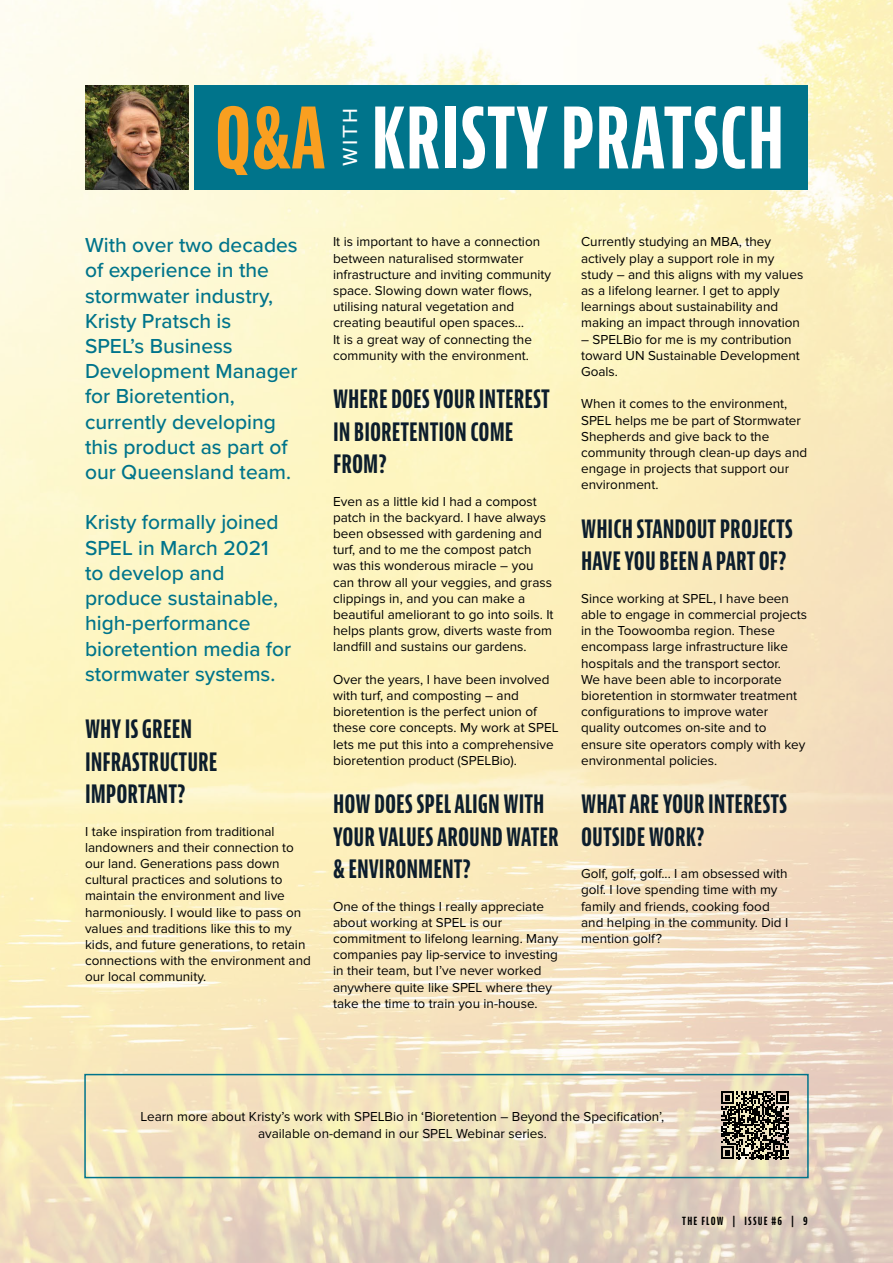
<style>
.page{position:relative;width:893px;height:1263px;background:#fff}
.page>*{position:absolute;margin:0;border:0;box-sizing:border-box;transform-origin:0 0}
.t1{font:700 extra-condensed 90px "Bernina Sans";color:#fff}
.t2{font:700 extra-condensed 90px "Bernina Sans";color:#f99f20}
.t3{font:700 extra-condensed 27px/32.4px "Bernina Sans";color:#0c1d2c}
.t4{font:500 21px/25.2px "Proxima Nova";color:#00748b}
.t5{font:21px "Effra";color:#fff}
.t6{font:13.5px/16.2px "Proxima Nova";color:#000}
.t7{font:700 extra-condensed 12px "Bernina Sans";letter-spacing:.1em;color:#000}
</style>
<div class="page">
<img style="left:0;top:0;width:893px;height:1263px">
<img style="left:0;top:0;width:1px;height:590px">
<div style="left:194px;top:85px;width:614px;height:105px;background:#00748b"></div>
<img style="left:85px;top:85px;width:103px;height:105px">
<div style="left:84px;top:1074px;width:725px;height:104px;border:2px solid #00748b"></div>
<svg style="left:721px;top:1091px;width:68px;height:68px;background:#605b4f"></svg>
<h1 class="t2" style="left:215px;top:84px;width:112px">Q&amp;A</h1>
<h3 class="t5" style="left:338px;top:166px;width:59px;rotate:-90deg">WITH</h3>
<h1 class="t1" style="left:371px;top:84px;width:415px">KRISTY PRATSCH</h1>
<h3 class="t4" style="left:85px;top:232px;width:214px">With over two decades of experience in the stormwater industry,<br>Kristy Pratsch is<br>SPEL’s Business<br>Development Manager for Bioretention, currently developing this product as part of our Queensland team.</h3>
<h3 class="t4" style="left:85px;top:509px;width:208px">Kristy formally joined<br>SPEL in March 2021 to develop and produce sustainable, high-performance bioretention media for stormwater systems.</h3>
<h2 class="t3" style="left:85px;top:713px;width:134px">WHY IS GREEN<br>INFRASTRUCTURE<br>IMPORTANT?</h2>
<p class="t6" style="left:85px;top:823px;width:227px">I take inspiration from traditional landowners and their connection to our land. Generations pass down cultural practices and solutions to maintain the environment and live harmoniously. I would like to pass on values and traditions like this to my kids, and future generations, to retain connections with the environment and our local community.</p>
<p class="t6" style="left:333px;top:234px;width:219px">It is important to have a connection between naturalised stormwater infrastructure and inviting community space. Slowing down water flows, utilising natural vegetation and creating beautiful open spaces…<br>It is a great way of connecting the community with the environment.</p>
<h2 class="t3" style="left:333px;top:383px;width:218px">WHERE DOES YOUR INTEREST<br>IN BIORETENTION COME<br>FROM?</h2>
<p class="t6" style="left:333px;top:493px;width:222px">Even as a little kid I had a compost patch in the backyard. I have always been obsessed with gardening and turf, and to me the compost patch was this wonderous miracle – you can throw all your veggies, and grass clippings in, and you can make a beautiful ameliorant to go into soils. It helps plants grow, diverts waste from landfill and sustains our gardens.</p>
<p class="t6" style="left:333px;top:671px;width:227px">Over the years, I have been involved with turf, and composting – and bioretention is the perfect union of these core concepts. My work at SPEL lets me put this into a comprehensive bioretention product (SPELBio).</p>
<h2 class="t3" style="left:333px;top:788px;width:227px">HOW DOES SPEL ALIGN WITH<br>YOUR VALUES AROUND WATER &amp; ENVIRONMENT?</h2>
<p class="t6" style="left:333px;top:898px;width:227px">One of the things I really appreciate about working at SPEL is our commitment to lifelong learning. Many companies pay lip-service to investing in their team, but I’ve never worked anywhere quite like SPEL where they take the time to train you in-house.</p>
<p class="t6" style="left:581px;top:234px;width:224px">Currently studying an MBA, they actively play a support role in my study – and this aligns with my values as a lifelong learner. I get to apply learnings about sustainability and making an impact through innovation</p>
<p class="t6" style="left:581px;top:331px;width:220px">– SPELBio for me is my contribution toward UN Sustainable Development<br>Goals.</p>
<p class="t6" style="left:581px;top:396px;width:228px">When it comes to the environment,<br>SPEL helps me be part of Stormwater<br>Shepherds and give back to the community through clean-up days and engage in projects that support our environment.</p>
<h2 class="t3" style="left:581px;top:513px;width:213px">WHICH STANDOUT PROJECTS<br>HAVE YOU BEEN A PART OF?</h2>
<p class="t6" style="left:581px;top:590px;width:227px">Since working at SPEL, I have been able to engage in commercial projects in the Toowoomba region. These encompass large infrastructure like hospitals and the transport sector.<br>We have been able to incorporate bioretention in stormwater treatment configurations to improve water quality outcomes on-site and to ensure site operators comply with key environmental policies.</p>
<h2 class="t3" style="left:581px;top:788px;width:208px">WHAT ARE YOUR INTERESTS<br>OUTSIDE WORK?</h2>
<p class="t6" style="left:581px;top:866px;width:209px">Golf, golf, golf... I am obsessed with golf. I love spending time with my family and friends, cooking food and helping in the community. Did I mention golf?</p>
<p class="t6" style="left:141px;top:1109px;width:525px;text-align:center">Learn more about Kristy’s work with SPELBio in ‘Bioretention – Beyond the Specification’, available on-demand in our SPEL Webinar series.</p>
<p class="t7" style="left:682px;top:1214px;width:127px">THE FLOW | ISSUE #6 | 9</p>
</div>
